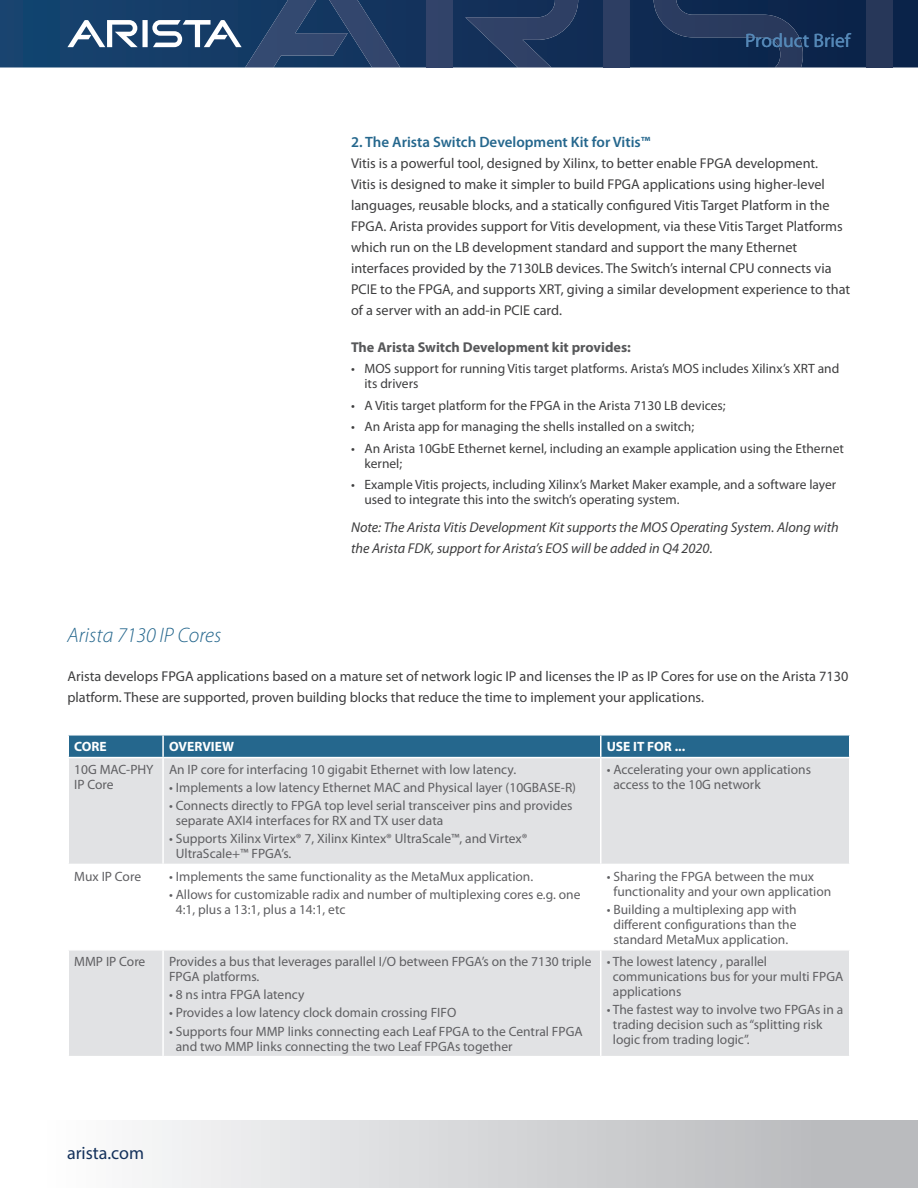
<style>
.page{position:relative;width:918px;height:1188px;background:#fff}
.page>*{position:absolute;margin:0;border:0;box-sizing:border-box;transform-origin:0 0}
.Pull-quote{font:italic 300 21px "Myriad Pro";color:#25678d}
.t1{font:19.5px "Myriad Pro";color:#5588b7}
.t2{font:18px "Myriad Pro";color:#14315b}
.Main_body_subhead{font:600 15px "Myriad Pro";color:#25678d}
.Main_body_text{font:14.25px/21px "Myriad Pro";color:#3e3e3f}
.Main_body_text-2{font:italic 14.25px/21px "Myriad Pro";color:#3e3e3f}
.Main_body_subhead_L2{font:700 14.25px "Myriad Pro";color:#57585a}
.Table_body{font:13.5px/15px "Myriad Pro";color:#5f5f62}
.Bullet_text{font:13.5px/15px "Myriad Pro";color:#3e3e3f}
.Table_head{font:700 13.5px "Myriad Pro";color:#fff}
</style>
<div class="page">
<svg style="left:0;top:0;width:918px;height:68px;background:#113159"></svg>
<div style="left:426px;top:0;width:26px;height:68px;background:#314369"></div>
<svg style="left:465px;top:0;width:113px;height:68px;background:#21395f"></svg>
<svg style="left:67px;top:0;width:333px;height:68px;background:#315076"></svg>
<div style="left:604px;top:0;width:26px;height:68px;background:#2d3e63"></div>
<svg style="left:654px;top:0;width:149px;height:68px;background:#1a3156"></svg>
<div style="left:867px;top:0;width:26px;height:68px;background:#273759"></div>
<div style="left:0;top:1120px;width:918px;height:68px;background:linear-gradient(to right,#fff,#b3b4b7)"></div>
<div style="left:69px;top:758px;width:780px;height:298px;background:#e1e2e4"></div>
<svg style="left:69px;top:865px;width:780px;height:84px"></svg>
<svg style="left:68px;top:735px;width:782px;height:22px;background:#2d6c91"></svg>
<hr style="left:162px;top:758px;width:2px;height:106px;background:#fff">
<hr style="left:600px;top:758px;width:2px;height:106px;background:#fff">
<hr style="left:68px;top:864px;width:95px;height:1px;background:#fff">
<hr style="left:163px;top:864px;width:438px;height:1px;background:#fff">
<hr style="left:162px;top:865px;width:2px;height:84px;background:#fff">
<hr style="left:601px;top:864px;width:249px;height:1px;background:#fff">
<hr style="left:600px;top:865px;width:2px;height:84px;background:#fff">
<hr style="left:68px;top:949px;width:95px;height:2px;background:#fff">
<hr style="left:163px;top:949px;width:438px;height:2px;background:#fff">
<hr style="left:162px;top:951px;width:2px;height:105px;background:#fff">
<hr style="left:601px;top:949px;width:249px;height:2px;background:#fff">
<hr style="left:600px;top:951px;width:2px;height:105px;background:#fff">
<p class="t1" style="left:745px;top:29px;width:107px">Product Brief</p>
<p class="Pull-quote" style="left:68px;top:624px;width:155px">Arista 7130 IP Cores</p>
<p class="Main_body_subhead" style="left:351px;top:134px;width:301px">2. The Arista Switch Development Kit for Vitis™</p>
<p class="Main_body_text" style="left:351px;top:153px;width:501px">Vitis is a powerful tool, designed by Xilinx, to better enable FPGA development.<br>Vitis is designed to make it simpler to build FPGA applications using higher-level languages, reusable blocks, and a statically configured Vitis Target Platform in the FPGA. Arista provides support for Vitis development, via these Vitis Target Platforms which run on the LB development standard and support the many Ethernet interfaces provided by the 7130LB devices. The Switch’s internal CPU connects via PCIE to the FPGA, and supports XRT, giving a similar development experience to that of a server with an add-in PCIE card.</p>
<p class="Main_body_subhead_L2" style="left:351px;top:338px;width:281px">The Arista Switch Development kit provides:</p>
<p class="Bullet_text" style="left:364px;top:361px;width:476px;text-indent:-14px">• MOS support for running Vitis target platforms. Arista’s MOS includes Xilinx’s XRT and its drivers</p>
<p class="Bullet_text" style="left:351px;top:398px;width:376px">• A Vitis target platform for the FPGA in the Arista 7130 LB devices;</p>
<p class="Bullet_text" style="left:351px;top:419px;width:345px">• An Arista app for managing the shells installed on a switch;</p>
<p class="Bullet_text" style="left:364px;top:441px;width:481px;text-indent:-14px">• An Arista 10GbE Ethernet kernel, including an example application using the Ethernet kernel;</p>
<p class="Bullet_text" style="left:364px;top:477px;width:473px;text-indent:-14px">• Example Vitis projects, including Xilinx’s Market Maker example, and a software layer used to integrate this into the switch’s operating system.</p>
<p class="Main_body_text-2" style="left:351px;top:516px;width:489px">Note: The Arista Vitis Development Kit supports the MOS Operating System. Along with the Arista FDK, support for Arista’s EOS will be added in Q4 2020.</p>
<p class="Main_body_text" style="left:68px;top:665px;width:782px">Arista develops FPGA applications based on a mature set of network logic IP and licenses the IP as IP Cores for use on the Arista 7130 platform. These are supported, proven building blocks that reduce the time to implement your applications.</p>
<p class="Table_head" style="left:74px;top:738px;width:34px">CORE</p>
<p class="Table_head" style="left:169px;top:738px;width:67px">OVERVIEW</p>
<p class="Table_head" style="left:607px;top:738px;width:80px">USE IT FOR ...</p>
<p class="Table_body" style="left:74px;top:761px;width:81px">10G MAC-PHY<br>IP Core</p>
<p class="Table_body" style="left:169px;top:761px;width:349px">An IP core for interfacing 10 gigabit Ethernet with low latency.</p>
<p class="Table_body" style="left:613px;top:761px;width:199px;text-indent:-7px">• Accelerating your own applications access to the 10G network</p>
<p class="Table_body" style="left:169px;top:780px;width:409px">• Implements a low latency Ethernet MAC and Physical layer (10GBASE-R)</p>
<p class="Table_body" style="left:176px;top:798px;width:398px;text-indent:-7px">• Connects directly to FPGA top level serial transceiver pins and provides separate AXI4 interfaces for RX and TX user data</p>
<p class="Table_body" style="left:176px;top:831px;width:353px;text-indent:-7px">• Supports Xilinx Virtex® 7, Xilinx Kintex® UltraScale™, and Virtex®<br>UltraScale+™ FPGA’s.</p>
<p class="Table_body" style="left:74px;top:868px;width:68px">Mux IP Core</p>
<p class="Table_body" style="left:169px;top:868px;width:366px">• Implements the same functionality as the MetaMux application.</p>
<p class="Table_body" style="left:176px;top:887px;width:406px;text-indent:-7px">• Allows for customizable radix and number of multiplexing cores e.g. one<br>4:1, plus a 13:1, plus a 14:1, etc</p>
<p class="Table_body" style="left:74px;top:954px;width:73px">MMP IP Core</p>
<p class="Table_body" style="left:169px;top:954px;width:424px">Provides a bus that leverages parallel I/O between FPGA’s on the 7130 triple<br>FPGA platforms.</p>
<p class="Table_body" style="left:169px;top:987px;width:137px">• 8 ns intra FPGA latency</p>
<p class="Table_body" style="left:169px;top:1005px;width:289px">• Provides a low latency clock domain crossing FIFO</p>
<p class="Table_body" style="left:176px;top:1023px;width:408px;text-indent:-7px">• Supports four MMP links connecting each Leaf FPGA to the Central FPGA and two MMP links connecting the two Leaf FPGAs together</p>
<p class="Table_body" style="left:613px;top:868px;width:219px;text-indent:-7px">• Sharing the FPGA between the mux functionality and your own application</p>
<p class="Table_body" style="left:607px;top:902px;width:192px;text-align:center">• Building a multiplexing app with different configurations than the standard MetaMux application.</p>
<p class="Table_body" style="left:613px;top:954px;width:232px;text-indent:-6px">• The lowest latency , parallel communications bus for your multi FPGA applications</p>
<p class="Table_body" style="left:613px;top:1002px;width:232px;text-indent:-6px">• The fastest way to involve two FPGAs in a trading decision such as “splitting risk logic from trading logic”.</p>
<h3 class="t2" style="left:67px;top:1142px;width:79px">arista.com</h3>
</div>
